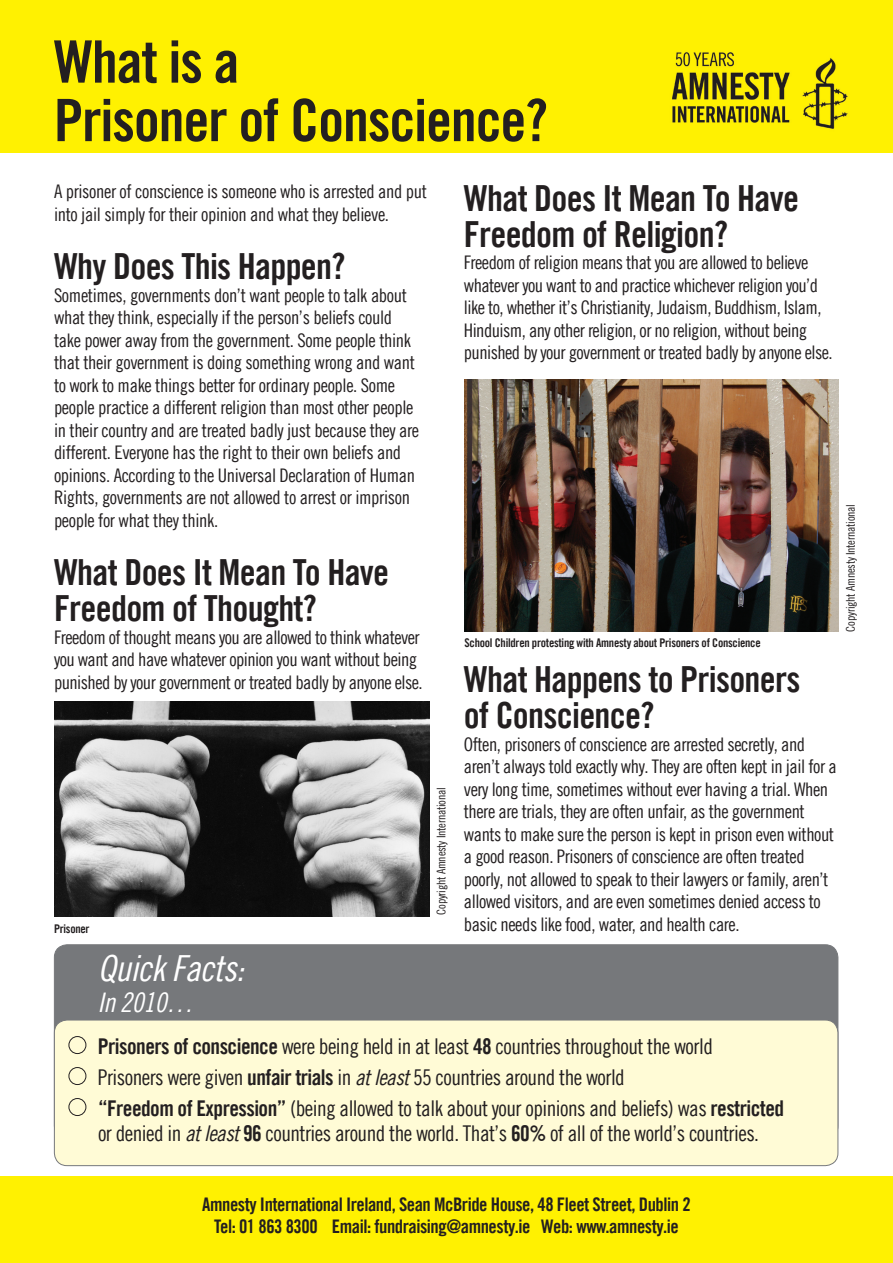
<style>
.page{position:relative;width:893px;height:1263px;background:#fff}
.page>*{position:absolute;margin:0;border:0;box-sizing:border-box;transform-origin:0 0}
.t1{font:58.5px/58.5px "Amnesty Trade Gothic Bd Cn 20";letter-spacing:-.02em;color:#231f20}
.t2{font:36px/36px "Amnesty Trade Gothic Bd Cn 20";letter-spacing:-.02em;color:#231f20}
.t3{font:36px "Amnesty Trade Gothic Cn 18 Obl";letter-spacing:-.02em;color:#fff}
.t4{font:27px "Amnesty Trade Gothic Cn 18 Obl";letter-spacing:-.02em;color:#fff}
.t5{font:21.75px/31px "Amnesty Trade Gothic Cn 18";letter-spacing:-.025em;color:#231f20}
.t6{font:18.75px/22.5px "Amnesty Trade Gothic Cn 18";letter-spacing:-.025em;color:#231f20}
.t7{font:18.75px/22.5px "Amnesty Trade Gothic Bd Cn 20";letter-spacing:-.025em;color:#231f20;text-align:center}
.t8{font:12px "Amnesty Trade Gothic Bd Cn 20";letter-spacing:-.02em;color:#231f20}
.t9{font:12px "Amnesty Trade Gothic Cn 18";letter-spacing:-.02em;color:#231f20}
.s1{font-family:"Amnesty Trade Gothic Bd Cn 20"}
.s2{font-family:"Amnesty Trade Gothic Cn 18 Obl"}
</style>
<div class="page">
<div style="left:0;top:0;width:893px;height:153px;background:#fff101"></div>
<img style="left:672px;top:52px;width:176px;height:77px">
<div style="left:54px;top:945px;width:784px;height:193px;background:#76787b;border-radius:13px"></div>
<div style="left:54px;top:1020px;width:784px;height:145px;background:#fffbd6;border-radius:13px"></div>
<div style="left:54px;top:1020px;width:784px;height:146px;border:1px solid #76787b;border-radius:13px"></div>
<div style="left:69px;top:1036px;width:17px;height:18px;border:1px solid #231f20;border-radius:50%"></div>
<div style="left:69px;top:1067px;width:17px;height:18px;border:1px solid #231f20;border-radius:50%"></div>
<div style="left:69px;top:1098px;width:17px;height:18px;border:1px solid #231f20;border-radius:50%"></div>
<img style="left:465px;top:379px;width:373px;height:252px">
<img style="left:54px;top:702px;width:375px;height:214px">
<div style="left:0;top:1176px;width:893px;height:87px;background:#fff101"></div>
<h1 class="t1" style="left:54px;top:32px;width:495px">What is a<br>Prisoner of Conscience?</h1>
<p class="t6" style="left:54px;top:180px;width:374px">A prisoner of conscience is someone who is arrested and put into jail simply for their opinion and what they believe.</p>
<h2 class="t2" style="left:54px;top:248px;width:293px">Why Does This Happen?</h2>
<p class="t6" style="left:54px;top:284px;width:367px">Sometimes, governments don’t want people to talk about what they think, especially if the person’s beliefs could take power away from the government. Some people think that their government is doing something wrong and want to work to make things better for ordinary people. Some people practice a different religion than most other people in their country and are treated badly just because they are different. Everyone has the right to their own beliefs and opinions. According to the Universal Declaration of Human Rights, governments are not allowed to arrest or imprison people for what they think.</p>
<h2 class="t2" style="left:54px;top:554px;width:337px">What Does It Mean To Have<br>Freedom of Thought?</h2>
<p class="t6" style="left:54px;top:626px;width:370px">Freedom of thought means you are allowed to think whatever you want and have whatever opinion you want without being punished by your government or treated badly by anyone else.</p>
<p class="t9" style="left:434px;top:915px;width:129px;rotate:-90deg">Copyright Amnesty International</p>
<h2 class="t2" style="left:464px;top:180px;width:337px">What Does It Mean To Have<br>Freedom of Religion?</h2>
<p class="t6" style="left:464px;top:251px;width:370px">Freedom of religion means that you are allowed to believe whatever you want to and practice whichever religion you’d like to, whether it’s Christianity, Judaism, Buddhism, Islam, Hinduism, any other religion, or no religion, without being punished by your government or treated badly by anyone else.</p>
<p class="t8" style="left:465px;top:636px;width:298px">School Children protesting with Amnesty about Prisoners of Conscience</p>
<h2 class="t2" style="left:464px;top:661px;width:338px">What Happens to Prisoners of Conscience?</h2>
<p class="t6" style="left:464px;top:733px;width:374px">Often, prisoners of conscience are arrested secretly, and aren’t always told exactly why. They are often kept in jail for a very long time, sometimes without ever having a trial. When there are trials, they are often unfair, as the government wants to make sure the person is kept in prison even without a good reason. Prisoners of conscience are often treated poorly, not allowed to speak to their lawyers or family, aren’t allowed visitors, and are even sometimes denied access to</p>
<p class="t8" style="left:54px;top:921px;width:37px">Prisoner</p>
<p class="t6" style="left:464px;top:913px;width:277px">basic needs like food, water, and health care.</p>
<h2 class="t3" style="left:98px;top:946px;width:148px">Quick Facts:</h2>
<h3 class="t4" style="left:98px;top:986px;width:97px">In 2010…</h3>
<p class="t5" style="left:98px;top:1030px;width:688px"><span class="s1">Prisoners of conscience</span> were being held in at least <span class="s1">48</span> countries throughout the world<br>Prisoners were given <span class="s1">unfair trials</span> in <span class="s2">at least</span> 55 countries around the world<br><span class="s1">“Freedom of Expression”</span> (being allowed to talk about your opinions and beliefs) was <span class="s1">restricted</span></p>
<p class="t5" style="left:98px;top:1117px;width:663px">or denied in <span class="s2">at least</span> <span class="s1">96</span> countries around the world. That’s <span class="s1">60%</span> of all of the world’s countries.</p>
<p class="t9" style="left:843px;top:631px;width:129px;rotate:-90deg">Copyright Amnesty International</p>
<p class="t7" style="left:202px;top:1193px;width:490px">Amnesty International Ireland, Sean McBride House, 48 Fleet Street, Dublin 2<br>Tel: 01 863 8300 Email: fundraising@amnesty.ie Web: www.amnesty.ie</p>
</div>
